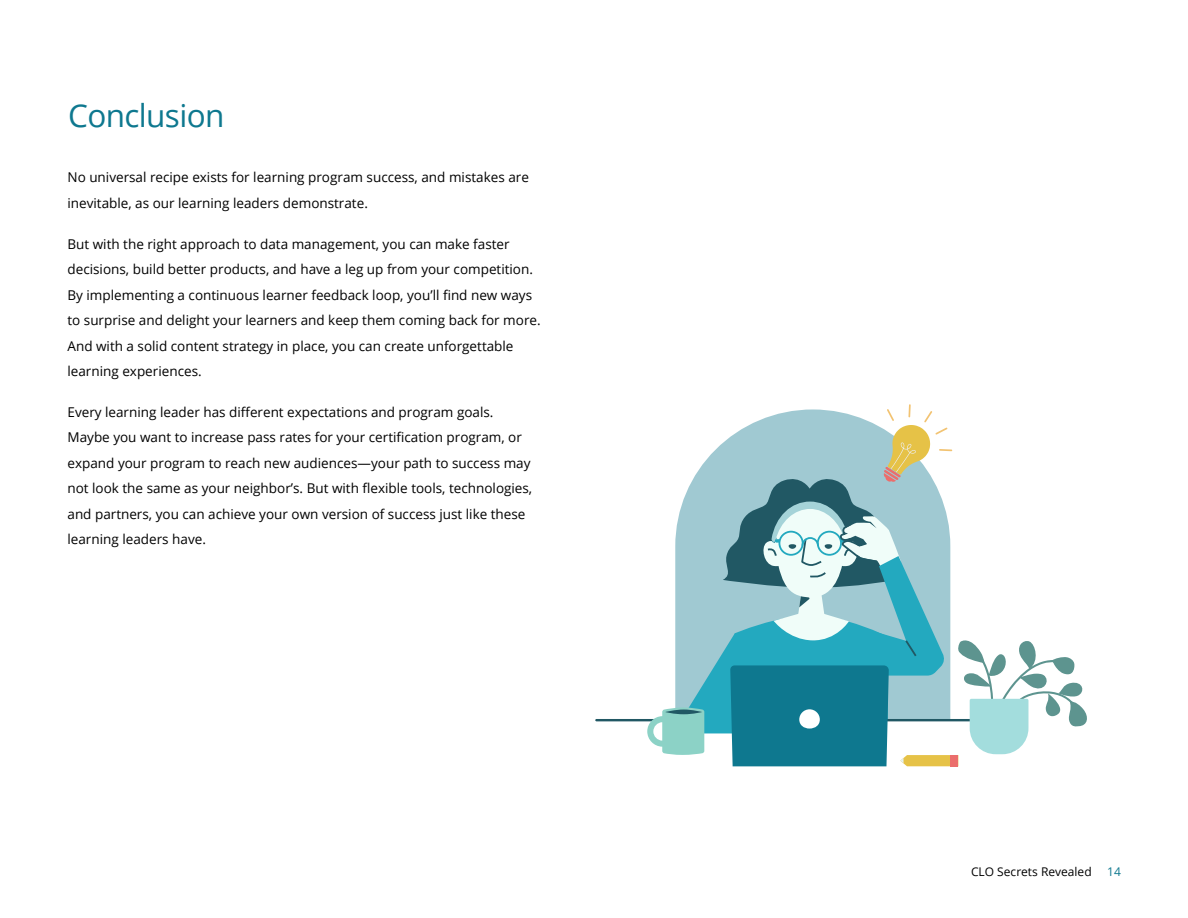
<style>
.page{position:relative;width:1188px;height:918px;background:#fff}
.page>*{position:absolute;margin:0;border:0;box-sizing:border-box;transform-origin:0 0}
.t1{font:31.5px "Open Sans";letter-spacing:-.02em;color:#0e788f}
.t2{font:13.5px/25.5px "Open Sans";color:#000}
.t3{font:12px "Open Sans";color:#000}
.t4{font:12px "Open Sans";color:#0e788f}
</style>
<div class="page">
<hr style="left:596px;top:719px;width:430px;height:2px;background:#215864">
<svg style="left:647px;top:404px;width:440px;height:362px"></svg>
<h1 class="t1" style="left:68px;top:94px;width:158px">Conclusion</h1>
<p class="t2" style="left:68px;top:164px;width:463px">No universal recipe exists for learning program success, and mistakes are inevitable, as our learning leaders demonstrate.</p>
<p class="t2" style="left:68px;top:231px;width:475px">But with the right approach to data management, you can make faster decisions, build better products, and have a leg up from your competition.<br>By implementing a continuous learner feedback loop, you’ll find new ways to surprise and delight your learners and keep them coming back for more.<br>And with a solid content strategy in place, you can create unforgettable learning experiences.</p>
<p class="t2" style="left:68px;top:399px;width:466px">Every learning leader has different expectations and program goals.<br>Maybe you want to increase pass rates for your certification program, or expand your program to reach new audiences—your path to success may not look the same as your neighbor’s. But with flexible tools, technologies, and partners, you can achieve your own version of success just like these learning leaders have.</p>
<p class="t3" style="left:971px;top:864px;width:122px">CLO Secrets Revealed</p>
<p class="t4" style="left:1107px;top:864px;width:15px">14</p>
</div>
